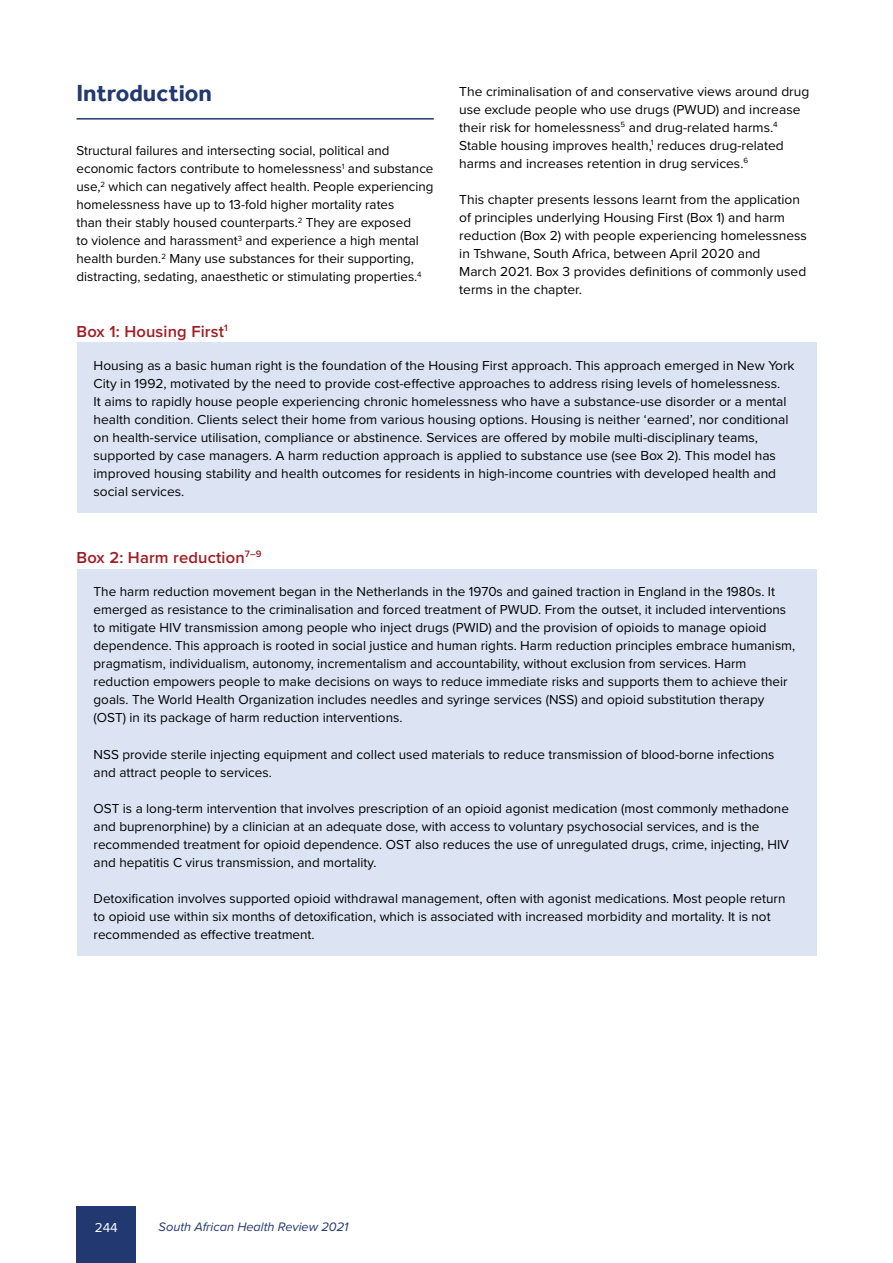
<style>
.page{position:relative;width:893px;height:1263px;background:#fff}
.page>*{position:absolute;margin:0;border:0;box-sizing:border-box;transform-origin:0 0}
.Headline_1{font:700 24px "Effra";color:#223870}
.Headline_2{font:600 16.5px "Proxima Nova";letter-spacing:.01em;color:#a11d24}
.body{font:13.5px/18px "Proxima Nova";color:#000}
.t1{font:13.5px "Proxima Nova";color:#fff}
.t2{font:italic 12.75px "Proxima Nova";color:#223870}
</style>
<div class="page">
<div style="left:77px;top:1206px;width:59px;height:57px;background:#223870"></div>
<hr style="left:77px;top:118px;width:357px;height:2px;background:#223870">
<div style="left:77px;top:343px;width:739px;height:170px;background:#dce4f4"></div>
<div style="left:77px;top:569px;width:739px;height:386px;background:#dce4f4"></div>
<h2 class="Headline_1" style="left:77px;top:79px;width:137px">Introduction</h2>
<p class="body" style="left:77px;top:141px;width:358px">Structural failures and intersecting social, political and economic factors contribute to homelessness<sup>1</sup> and substance use,<sup>2</sup> which can negatively affect health. People experiencing homelessness have up to 13-fold higher mortality rates<br>than their stably housed counterparts.<sup>2</sup> They are exposed<br>to violence and harassment<sup>3</sup> and experience a high mental health burden.<sup>2</sup> Many use substances for their supporting, distracting, sedating, anaesthetic or stimulating properties.<sup>4</sup></p>
<p class="body" style="left:459px;top:82px;width:352px">The criminalisation of and conservative views around drug use exclude people who use drugs (PWUD) and increase their risk for homelessness<sup>5</sup> and drug-related harms.<sup>4<br></sup>Stable housing improves health,<sup>1</sup> reduces drug-related harms and increases retention in drug services.<sup>6</sup></p>
<p class="body" style="left:459px;top:190px;width:349px">This chapter presents lessons learnt from the application of principles underlying Housing First (Box 1) and harm reduction (Box 2) with people experiencing homelessness in Tshwane, South Africa, between April 2020 and<br>March 2021. Box 3 provides definitions of commonly used terms in the chapter.</p>
<h3 class="Headline_2" style="left:77px;top:319px;width:153px">Box 1: Housing First<sup>1</sup></h3>
<p class="body" style="left:94px;top:356px;width:703px">Housing as a basic human right is the foundation of the Housing First approach. This approach emerged in New York City in 1992, motivated by the need to provide cost-effective approaches to address rising levels of homelessness.<br>It aims to rapidly house people experiencing chronic homelessness who have a substance-use disorder or a mental health condition. Clients select their home from various housing options. Housing is neither ‘earned’, nor conditional on health-service utilisation, compliance or abstinence. Services are offered by mobile multi-disciplinary teams, supported by case managers. A harm reduction approach is applied to substance use (see Box 2). This model has improved housing stability and health outcomes for residents in high-income countries with developed health and social services.</p>
<h3 class="Headline_2" style="left:77px;top:545px;width:187px">Box 2: Harm reduction<sup>7–9</sup></h3>
<p class="body" style="left:94px;top:582px;width:703px">The harm reduction movement began in the Netherlands in the 1970s and gained traction in England in the 1980s. It emerged as resistance to the criminalisation and forced treatment of PWUD. From the outset, it included interventions to mitigate HIV transmission among people who inject drugs (PWID) and the provision of opioids to manage opioid dependence. This approach is rooted in social justice and human rights. Harm reduction principles embrace humanism, pragmatism, individualism, autonomy, incrementalism and accountability, without exclusion from services. Harm reduction empowers people to make decisions on ways to reduce immediate risks and supports them to achieve their goals. The World Health Organization includes needles and syringe services (NSS) and opioid substitution therapy (OST) in its package of harm reduction interventions.</p>
<p class="body" style="left:94px;top:744px;width:682px">NSS provide sterile injecting equipment and collect used materials to reduce transmission of blood-borne infections and attract people to services.</p>
<p class="body" style="left:94px;top:798px;width:697px">OST is a long-term intervention that involves prescription of an opioid agonist medication (most commonly methadone and buprenorphine) by a clinician at an adequate dose, with access to voluntary psychosocial services, and is the recommended treatment for opioid dependence. OST also reduces the use of unregulated drugs, crime, injecting, HIV and hepatitis C virus transmission, and mortality.</p>
<p class="body" style="left:94px;top:888px;width:693px">Detoxification involves supported opioid withdrawal management, often with agonist medications. Most people return to opioid use within six months of detoxification, which is associated with increased morbidity and mortality. It is not recommended as effective treatment.</p>
<p class="t1" style="left:95px;top:1217px;width:25px">244</p>
<p class="t2" style="left:159px;top:1218px;width:191px">South African Health Review 2021</p>
</div>
